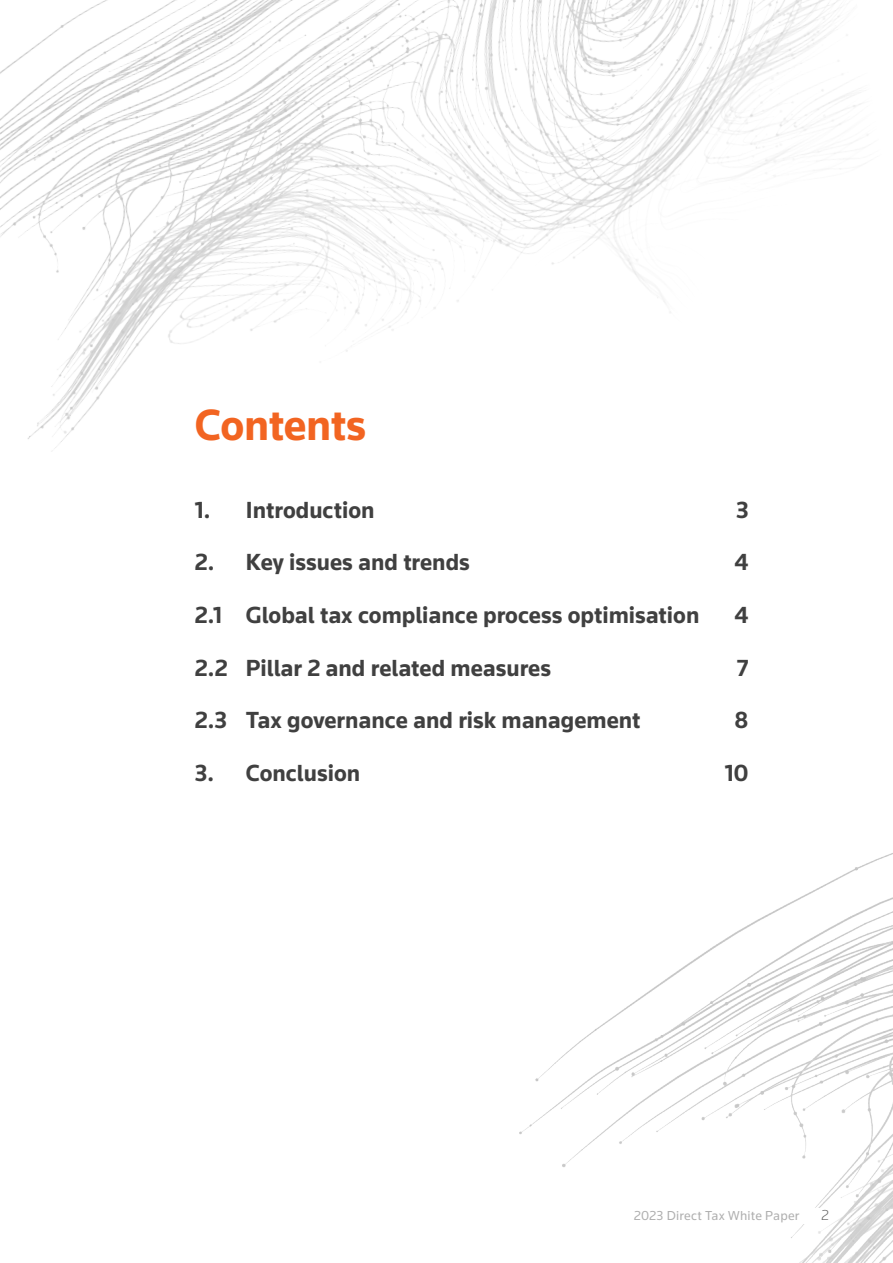
<style>
.page{position:relative;width:893px;height:1263px;background:#fff}
.page>*{position:absolute;margin:0;border:0;box-sizing:border-box;transform-origin:0 0}
.t1{font:700 45px "Knowledge 2017";letter-spacing:-.01em;color:#f26421}
.t2{font:700 24px "Knowledge 2017";color:#404040}
.t3{font:300 15px "Knowledge";color:#666}
.t4{font:13.5px "Knowledge";letter-spacing:.015em;color:#afafaf}
</style>
<div class="page">
<img style="left:0;top:0;width:868px;height:449px">
<img style="left:520px;top:853px;width:373px;height:410px">
<div style="left:632px;top:1208px;width:198px;height:16px;background:#fff"></div>
<h1 class="t1" style="left:195px;top:397px;width:173px">Contents</h1>
<p class="t2" style="left:195px;top:495px;width:181px">1. Introduction</p>
<p class="t2" style="left:736px;top:495px;width:14px">3</p>
<p class="t2" style="left:195px;top:548px;width:277px">2. Key issues and trends</p>
<p class="t2" style="left:735px;top:548px;width:15px">4</p>
<p class="t2" style="left:195px;top:600px;width:506px">2.1 Global tax compliance process optimisation</p>
<p class="t2" style="left:735px;top:600px;width:15px">4</p>
<p class="t2" style="left:195px;top:653px;width:358px">2.2 Pillar 2 and related measures</p>
<p class="t2" style="left:737px;top:653px;width:13px">7</p>
<p class="t2" style="left:195px;top:705px;width:447px">2.3 Tax governance and risk management</p>
<p class="t2" style="left:734px;top:705px;width:15px">8</p>
<p class="t2" style="left:195px;top:758px;width:167px">3. Conclusion</p>
<p class="t2" style="left:725px;top:758px;width:25px">10</p>
<p class="t4" style="left:634px;top:1207px;width:167px">2023 Direct Tax White Paper</p>
<p class="t3" style="left:821px;top:1206px;width:9px">2</p>
</div>
